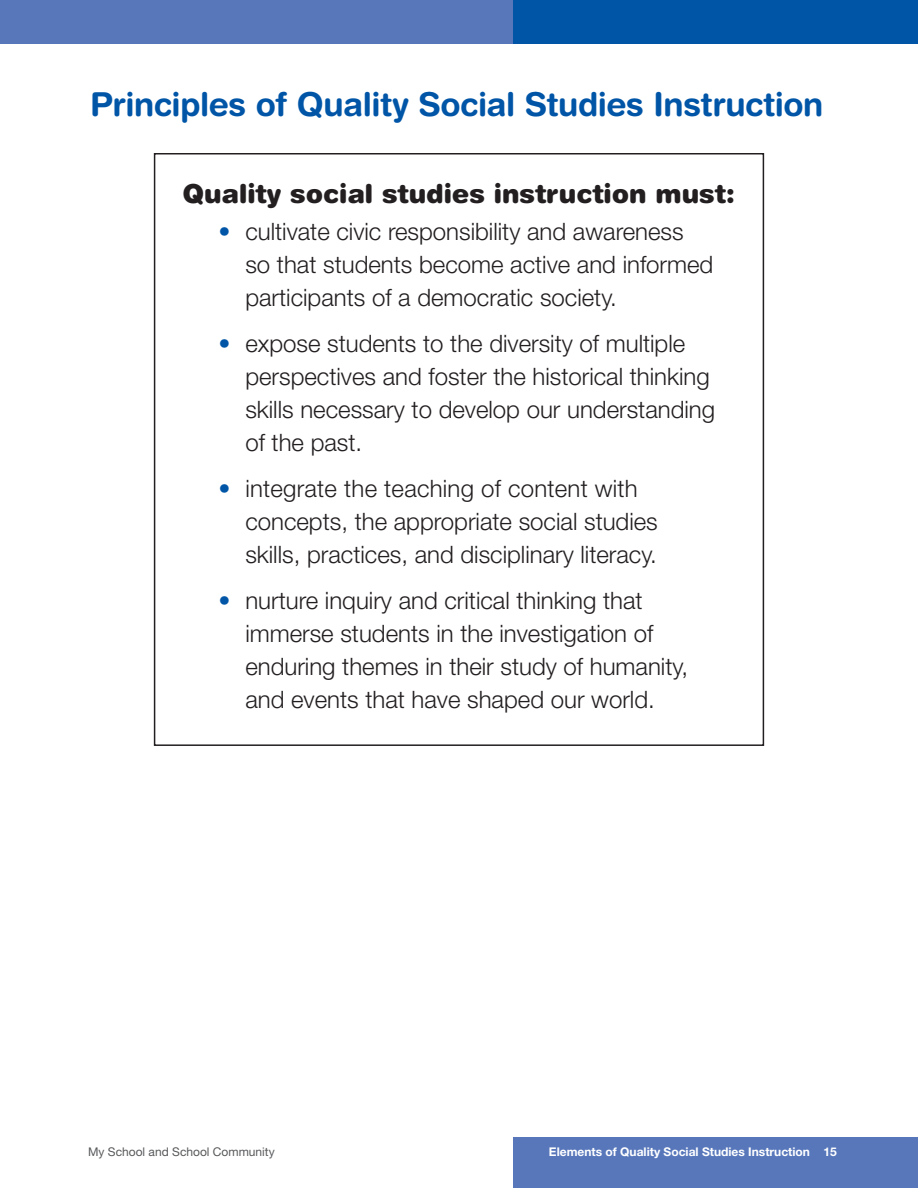
<style>
.page{position:relative;width:918px;height:1188px;background:#fff}
.page>*{position:absolute;margin:0;border:0;box-sizing:border-box;transform-origin:0 0}
.head_bold_22_24_blue{font:700 33px "Helvetica Rounded";letter-spacing:-.015em;color:#0155a7}
.subhead_bold_14_15_b{font:900 26.25px "Helvetica Rounded";color:#231f20}
.t1{font:300 24px/33px "Helvetica Neue LT Std";color:#231f20}
.t2{font:700 12px "Helvetica Neue LT Std";color:#fff}
.t3{font:12px "Helvetica Neue LT Std";color:#57585a}
.s1{color:#0155a7}
</style>
<div class="page">
<div style="left:513px;top:1138px;width:405px;height:50px;background:#5877bb"></div>
<div style="left:0;top:0;width:513px;height:43px;background:#5877bb"></div>
<div style="left:513px;top:0;width:405px;height:43px;background:#0155a7"></div>
<p class="head_bold_22_24_blue" style="left:90px;top:84px;width:735px">Principles of Quality Social Studies Instruction</p>
<p class="subhead_bold_14_15_b" style="left:182px;top:177px;width:554px">Quality social studies instruction must:</p>
<p class="t1" style="left:245px;top:215px;width:470px;text-indent:-27px"><span class="s1">•</span> cultivate civic responsibility and awareness so that students become active and informed participants of a democratic society.</p>
<p class="t1" style="left:245px;top:327px;width:471px;text-indent:-27px"><span class="s1">•</span> expose students to the diversity of multiple perspectives and foster the historical thinking skills necessary to develop our understanding of the past.</p>
<p class="t1" style="left:245px;top:472px;width:414px;text-indent:-27px"><span class="s1">•</span> integrate the teaching of content with concepts, the appropriate social studies skills, practices, and disciplinary literacy.</p>
<p class="t1" style="left:245px;top:584px;width:444px;text-indent:-27px"><span class="s1">•</span> nurture inquiry and critical thinking that immerse students in the investigation of enduring themes in their study of humanity, and events that have shaped our world.</p>
<p class="t3" style="left:88px;top:1145px;width:188px">My School and School Community</p>
<p class="t2" style="left:549px;top:1144px;width:263px">Elements of Quality Social Studies Instruction</p>
<p class="t2" style="left:667px;top:1144px;width:171px">The Planning Framework 15</p>
</div>
